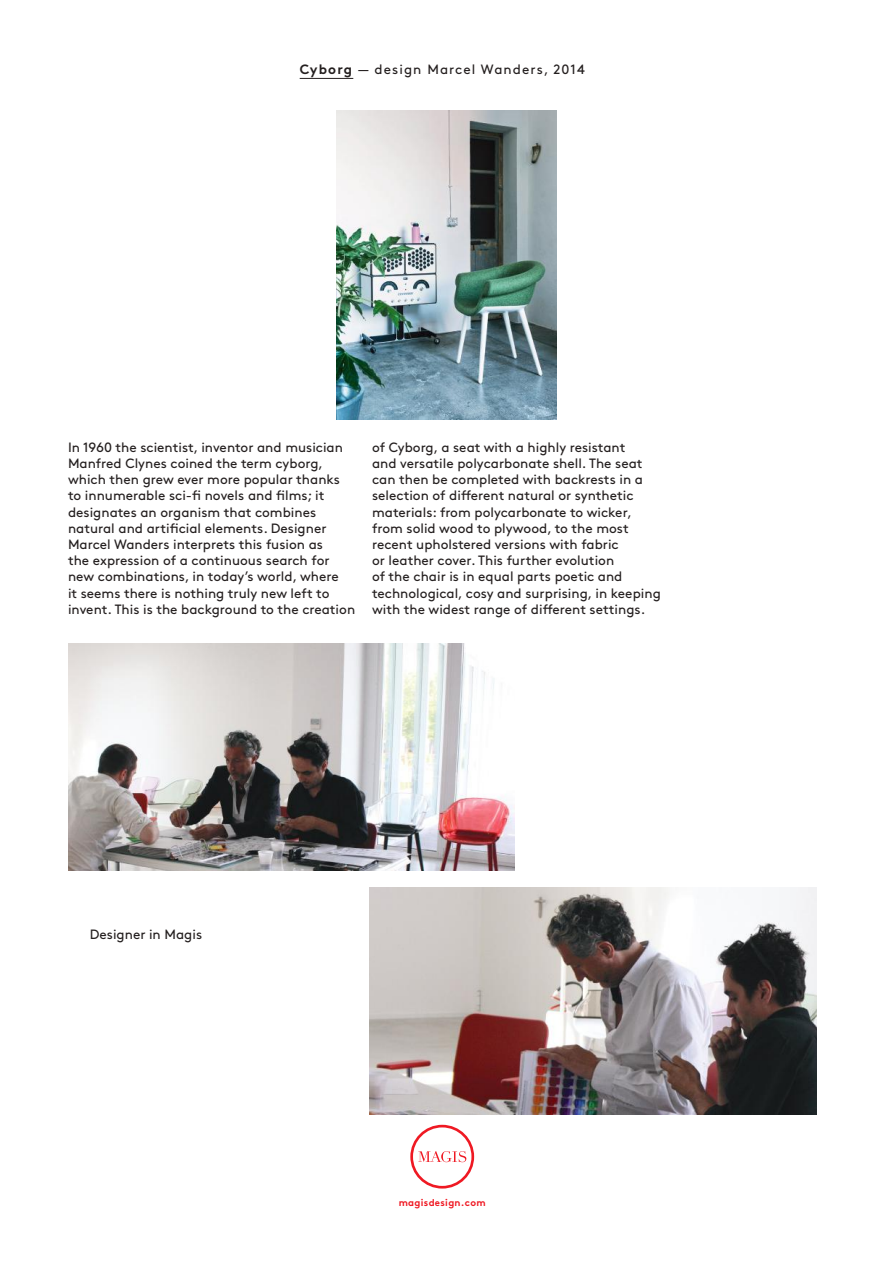
<style>
.page{position:relative;width:893px;height:1263px;background:#fff}
.page>*{position:absolute;margin:0;border:0;box-sizing:border-box;transform-origin:0 0}
.t1{font:13.5px/16.2px "Brown";color:#241f1f}
.t2{font:13.5px "Brown";letter-spacing:.08em;color:#241f1f}
.t3{font:700 9.75px "Brown";letter-spacing:.03em;color:#ef1923}
.s1{font-weight:700}
</style>
<div class="page">
<svg style="left:410px;top:1125px;width:64px;height:63px"></svg>
<hr style="left:300px;top:78px;width:53px;height:1px;background:#241f1f">
<img style="left:337px;top:111px;width:219px;height:308px">
<img style="left:370px;top:887px;width:446px;height:227px">
<img style="left:68px;top:644px;width:446px;height:227px">
<p class="t2" style="left:300px;top:59px;width:287px"><span class="s1">Cyborg</span> — design Marcel Wanders, 2014</p>
<p class="t1" style="left:68px;top:438px;width:289px">In 1960 the scientist, inventor and musician Manfred Clynes coined the term cyborg, which then grew ever more popular thanks to innumerable sci-fi novels and films; it designates an organism that combines natural and artificial elements. Designer Marcel Wanders interprets this fusion as<br>the expression of a continuous search for new combinations, in today’s world, where<br>it seems there is nothing truly new left to invent. This is the background to the creation</p>
<p class="t1" style="left:372px;top:438px;width:290px">of Cyborg, a seat with a highly resistant<br>and versatile polycarbonate shell. The seat can then be completed with backrests in a selection of different natural or synthetic materials: from polycarbonate to wicker, from solid wood to plywood, to the most recent upholstered versions with fabric<br>or leather cover. This further evolution<br>of the chair is in equal parts poetic and technological, cosy and surprising, in keeping with the widest range of different settings.</p>
<p class="t1" style="left:90px;top:925px;width:114px">Designer in Magis</p>
<p class="t3" style="left:399px;top:1195px;width:88px">magisdesign.com</p>
</div>
